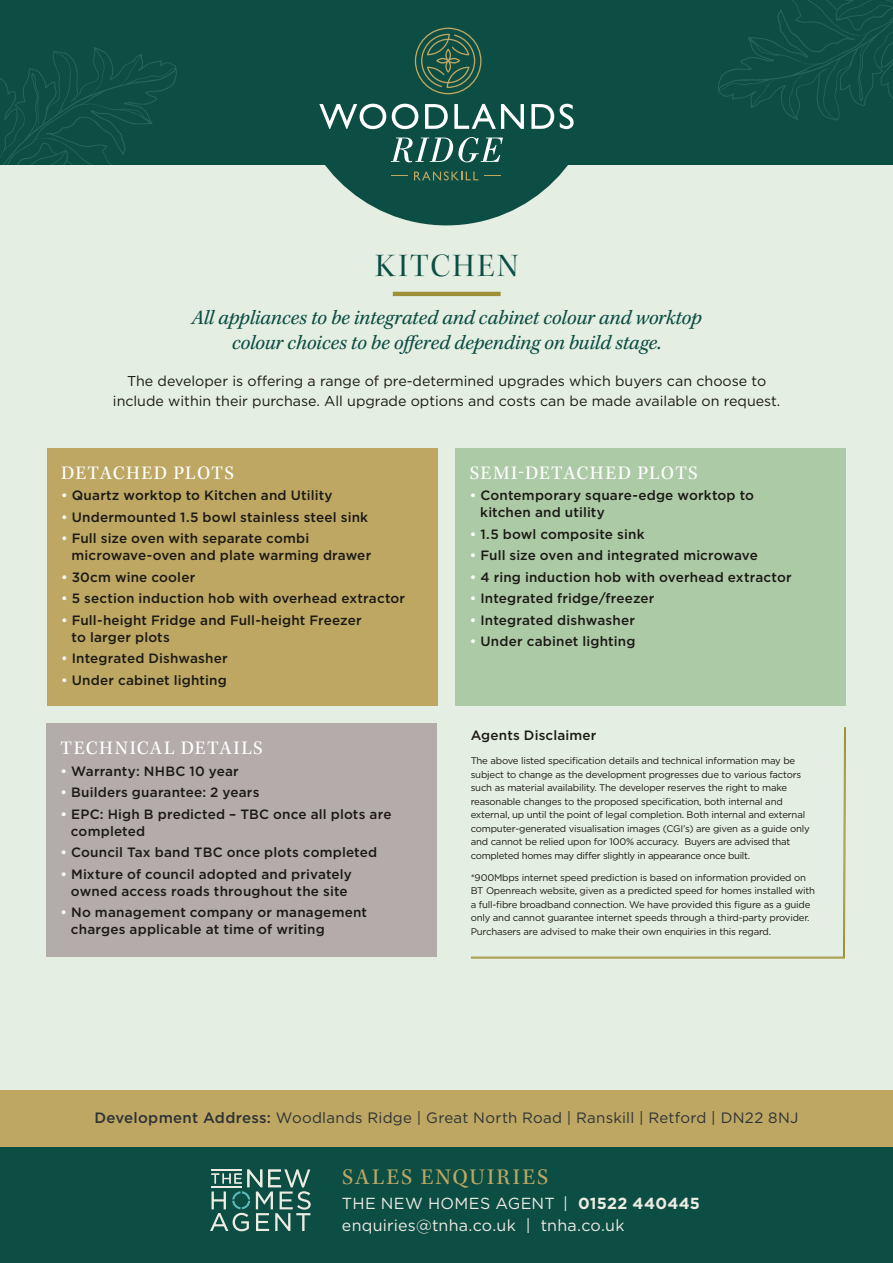
<style>
.page{position:relative;width:893px;height:1263px;background:#e5eee3}
.page>*{position:absolute;margin:0;border:0;box-sizing:border-box;transform-origin:0 0}
.t1{font:33px "Kepler Std Disp";letter-spacing:.07em;color:#0c4d44}
.t2{font:22.95px "Kepler Std";letter-spacing:.095em;color:#bda762}
.t3{font:italic 21px/24.6px "Kepler Std";letter-spacing:-.005em;color:#0c4d44;text-align:center}
.t4{font:19.65px "Kepler Std";letter-spacing:.065em;color:#fff}
.t5{font:16.05px/21.5px "Gotham";letter-spacing:.015em;color:#ecece2}
.t6{font:15px "Gotham";letter-spacing:.015em;color:#2d3235}
.t7{font:14.25px/19.4px "Gotham";color:#1b1915;text-align:center}
.t8{font:500 13.5px/17.2px "Gotham";letter-spacing:.01em;color:#1b1915}
.t9{font:9.6px/13.5px "Gotham";letter-spacing:-.02em;color:#1b1915}
.s1{color:#fff}
.s2{font-weight:500}
.s3{font-weight:700}
</style>
<div class="page">
<svg style="left:471px;top:727px;width:375px;height:232px"></svg>
<svg style="left:325px;top:165px;width:243px;height:60px;fill:#0c4d44"></svg>
<div style="left:47px;top:448px;width:390px;height:258px;background:#bda762"></div>
<div style="left:46px;top:723px;width:391px;height:234px;background:#b3acaa"></div>
<div style="left:455px;top:448px;width:391px;height:258px;background:#adcaa7"></div>
<div style="left:0;top:0;width:893px;height:165px;background:#0c4d44"></div>
<svg style="left:0;top:47px;width:177px;height:118px"></svg>
<svg style="left:718px;top:0;width:175px;height:121px"></svg>
<svg style="left:319px;top:104px;width:67px;height:25px"></svg>
<svg style="left:392px;top:104px;width:26px;height:25px"></svg>
<svg style="left:425px;top:104px;width:23px;height:25px"></svg>
<svg style="left:454px;top:104px;width:70px;height:25px"></svg>
<svg style="left:531px;top:104px;width:23px;height:25px"></svg>
<svg style="left:560px;top:104px;width:14px;height:25px"></svg>
<svg style="left:391px;top:137px;width:112px;height:25px"></svg>
<svg style="left:414px;top:171px;width:64px;height:9px"></svg>
<svg style="left:484px;top:175px;width:16px;height:1px"></svg>
<svg style="left:391px;top:175px;width:17px;height:1px"></svg>
<svg style="left:415px;top:28px;width:66px;height:66px"></svg>
<hr style="left:393px;top:292px;width:108px;height:4px;background:#9f8f36">
<div style="left:0;top:1090px;width:893px;height:58px;background:#bda762"></div>
<div style="left:0;top:1147px;width:893px;height:116px;background:#0c4d44"></div>
<svg style="left:210px;top:1169px;width:101px;height:62px"></svg>
<h1 class="t1" style="left:375px;top:247px;width:145px">KITCHEN</h1>
<h3 class="t3" style="left:191px;top:306px;width:512px">All appliances to be integrated and cabinet colour and worktop colour choices to be offered depending on build stage.</h3>
<h3 class="t7" style="left:113px;top:371px;width:669px">The developer is offering a range of pre-determined upgrades which buyers can choose to include within their purchase. All upgrade options and costs can be made available on request.</h3>
<h3 class="t4" style="left:61px;top:461px;width:174px">DETACHED PLOTS</h3>
<h3 class="t8" style="left:61px;top:487px;width:273px"><span class="s1">•</span> Quartz worktop to Kitchen and Utility</h3>
<h3 class="t8" style="left:61px;top:508px;width:309px"><span class="s1">•</span> Undermounted 1.5 bowl stainless steel sink</h3>
<h3 class="t8" style="left:72px;top:529px;width:301px;text-indent:-11px"><span class="s1">•</span> Full size oven with separate combi microwave-oven and plate warming drawer</h3>
<h3 class="t8" style="left:61px;top:568px;width:136px"><span class="s1">•</span> 30cm wine cooler</h3>
<h3 class="t8" style="left:61px;top:589px;width:346px"><span class="s1">•</span> 5 section induction hob with overhead extractor</h3>
<h3 class="t8" style="left:72px;top:611px;width:292px;text-indent:-11px"><span class="s1">•</span> Full-height Fridge and Full-height Freezer to larger plots</h3>
<h3 class="t8" style="left:61px;top:650px;width:168px"><span class="s1">•</span> Integrated Dishwasher</h3>
<h3 class="t8" style="left:61px;top:671px;width:167px"><span class="s1">•</span> Under cabinet lighting</h3>
<h3 class="t4" style="left:61px;top:737px;width:204px">TECHNICAL DETAILS</h3>
<h3 class="t8" style="left:60px;top:762px;width:180px"><span class="s1">•</span> Warranty: NHBC 10 year</h3>
<h3 class="t8" style="left:60px;top:783px;width:200px"><span class="s1">•</span> Builders guarantee: 2 years</h3>
<h3 class="t8" style="left:71px;top:805px;width:322px;text-indent:-11px"><span class="s1">•</span> EPC: High B predicted – TBC once all plots are completed</h3>
<h3 class="t8" style="left:60px;top:843px;width:318px"><span class="s1">•</span> Council Tax band TBC once plots completed</h3>
<h3 class="t8" style="left:60px;top:865px;width:293px;text-align:center"><span class="s1">•</span> Mixture of council adopted and privately owned access roads throughout the site</h3>
<h3 class="t8" style="left:71px;top:904px;width:298px;text-indent:-11px"><span class="s1">•</span> No management company or management charges applicable at time of writing</h3>
<h3 class="t4" style="left:470px;top:461px;width:229px">SEMI-DETACHED PLOTS</h3>
<h3 class="t8" style="left:480px;top:487px;width:275px;text-indent:-11px"><span class="s1">•</span> Contemporary square-edge worktop to kitchen and utility</h3>
<h3 class="t8" style="left:470px;top:525px;width:176px"><span class="s1">•</span> 1.5 bowl composite sink</h3>
<h3 class="t8" style="left:470px;top:547px;width:290px"><span class="s1">•</span> Full size oven and integrated microwave</h3>
<h3 class="t8" style="left:470px;top:568px;width:323px"><span class="s1">•</span> 4 ring induction hob with overhead extractor</h3>
<h3 class="t8" style="left:470px;top:589px;width:186px"><span class="s1">•</span> Integrated fridge/freezer</h3>
<h3 class="t8" style="left:470px;top:611px;width:167px"><span class="s1">•</span> Integrated dishwasher</h3>
<h3 class="t8" style="left:470px;top:632px;width:167px"><span class="s1">•</span> Under cabinet lighting</h3>
<h3 class="t8" style="left:471px;top:727px;width:127px">Agents Disclaimer</h3>
<p class="t9" style="left:471px;top:754px;width:340px">The above listed specification details and technical information may be subject to change as the development progresses due to various factors such as material availability. The developer reserves the right to make reasonable changes to the proposed specification, both internal and external, up until the point of legal completion. Both internal and external computer-generated visualisation images (CGI’s) are given as a guide only and cannot be relied upon for 100% accuracy. Buyers are advised that completed homes may differ slightly in appearance once built.</p>
<p class="t9" style="left:471px;top:871px;width:346px">*900Mbps internet speed prediction is based on information provided on BT Openreach website, given as a predicted speed for homes installed with a full-fibre broadband connection. We have provided this figure as a guide only and cannot guarantee internet speeds through a third-party provider.<br>Purchasers are advised to make their own enquiries in this regard.</p>
<h3 class="t6" style="left:94px;top:1108px;width:706px"><span class="s2">Development Address:</span> Woodlands Ridge | Great North Road | Ranskill | Retford | DN22 8NJ</h3>
<h2 class="t2" style="left:342px;top:1164px;width:208px">SALES ENQUIRIES</h2>
<h3 class="t5" style="left:342px;top:1192px;width:360px">THE NEW HOMES AGENT | <span class="s3">01522 440445 </span>enquiries@tnha.co.uk | tnha.co.uk</h3>
</div>
